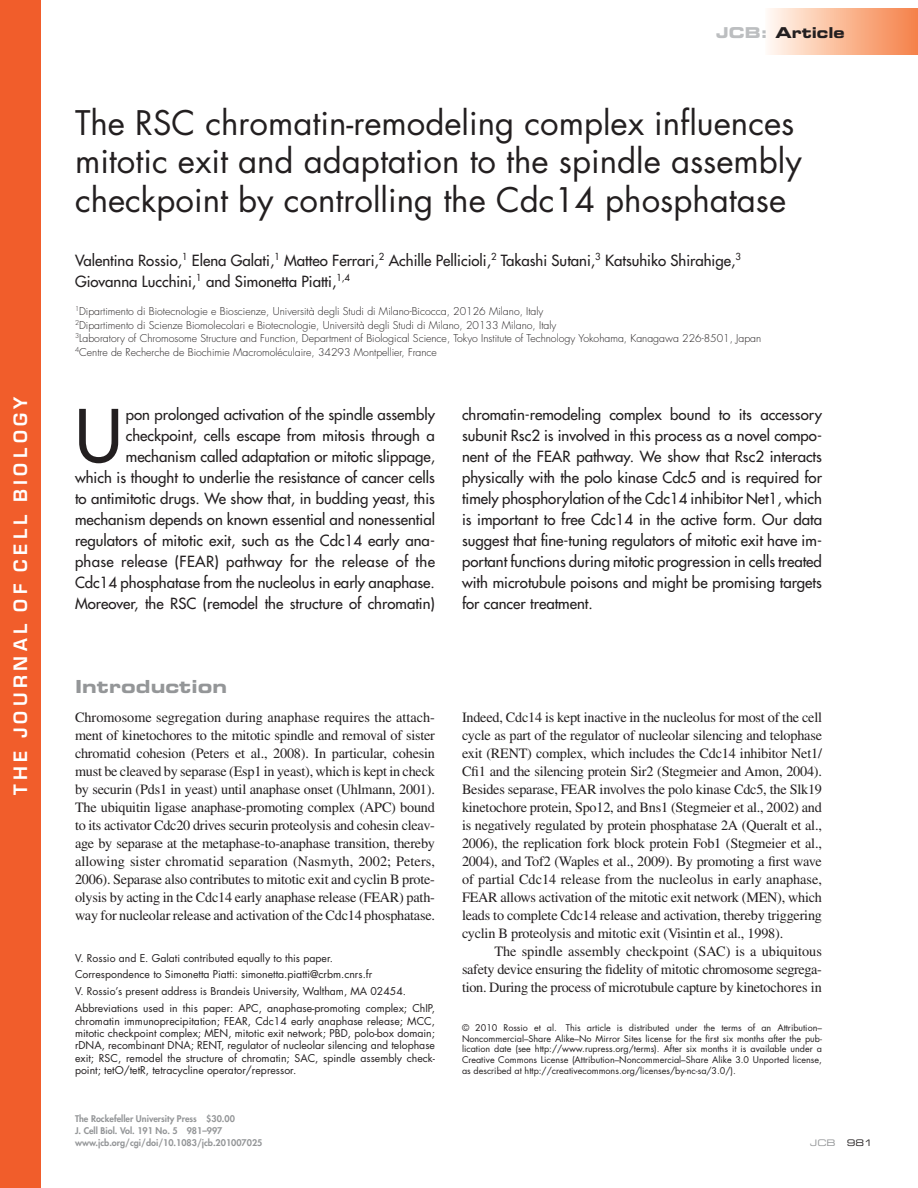
<style>
.page{position:relative;width:918px;height:1188px;background:#fff}
.page>*{position:absolute;margin:0;border:0;box-sizing:border-box;transform-origin:0 0}
.t1{font:500 70.65px "Futura Std";color:#231f20}
.t2{font:33px/38.2px "Futura Std";color:#231f20}
.t3{font:600 18px "Eurostile";letter-spacing:.25em;color:#fff}
.t4{font:18px "Eurostile LT Std Bold Ex 2";letter-spacing:.005em;color:#949698}
.t5{font:500 15px/21px "Futura Std";color:#231f20;text-align:right}
.t6{font:15px "Eurostile LT Std Bold Ex 2";color:#231f20}
.t7{font:14.25px/18px "Times LT Std";letter-spacing:-.015em;color:#231f20;text-align:justify}
.t8{font:10.5px/12.3px "Futura Std";color:#231f20}
.t9{font:300 10.5px/13.5px "Futura Std";color:#231f20}
.t10{font:9px/10.8px "Futura Std";color:#231f20;text-align:justify}
.t11{font:800 9px/12px "Futura Std";color:#949698}
.t12{font:9px "Eurostile LT Std Ex 2";color:#949698}
.t13{font:9px "Eurostile LT Std Ex 2";color:#231f20}
.s1{color:#bcbec0}
</style>
<div class="page">
<div style="left:763px;top:8px;width:155px;height:47px;background:linear-gradient(to right,#fffbf4,#f57f45)"></div>
<div style="left:0;top:0;width:40px;height:1188px;background:#f15d2b"></div>
<p class="t3" style="left:13px;top:795px;width:400px;rotate:-90deg">THE JOURNAL OF CELL BIOLOGY</p>
<p class="t6" style="left:716px;top:22px;width:130px"><span class="s1">JCB:</span> Article</p>
<h2 class="t2" style="left:75px;top:104px;width:728px">The RSC chromatin-remodeling complex influences mitotic exit and adaptation to the spindle assembly checkpoint by controlling the Cdc14 phosphatase</h2>
<p class="t5" style="left:75px;top:250px;width:667px;text-align:left">Valentina Rossio,<sup>1</sup> Elena Galati,<sup>1</sup> Matteo Ferrari,<sup>2</sup> Achille Pellicioli,<sup>2</sup> Takashi Sutani,<sup>3</sup> Katsuhiko Shirahige,<sup>3<br></sup>Giovanna Lucchini,<sup>1</sup> and Simonetta Piatti,<sup>1,4</sup></p>
<p class="t9" style="left:75px;top:305px;width:688px"><sup>1</sup>Dipartimento di Biotecnologie e Bioscienze, Università degli Studi di Milano-Bicocca, 20126 Milano, Italy<br><sup>2</sup>Dipartimento di Scienze Biomolecolari e Biotecnologie, Università degli Studi di Milano, 20133 Milano, Italy<br><sup>3</sup>Laboratory of Chromosome Structure and Function, Department of Biological Science, Tokyo Institute of Technology Yokohama, Kanagawa 226-8501, Japan <sup>4</sup>Centre de Recherche de Biochimie Macromoléculaire, 34293 Montpellier, France</p>
<p class="t5" style="left:75px;top:404px;width:362px">pon prolonged activation of the spindle assembly checkpoint, cells escape from mitosis through a mechanism called adaptation or mitotic slippage,<br>which is thought to underlie the resistance of cancer cells to antimitotic drugs. We show that, in budding yeast, this mechanism depends on known essential and nonessential regulators of mitotic exit, such as the Cdc14 early ana&shy;phase release (FEAR) pathway for the release of the Cdc14 phosphatase from the nucleolus in early anaphase.<br>Moreover, the RSC (remodel the structure of chromatin)</p>
<p class="t5" style="left:462px;top:404px;width:362px;text-align:justify">chromatin-remodeling complex bound to its accessory subunit Rsc2 is involved in this process as a novel compo&shy;nent of the FEAR pathway. We show that Rsc2 interacts physically with the polo kinase Cdc5 and is required for timely phosphorylation of the Cdc14 inhibitor Net1, which is important to free Cdc14 in the active form. Our data suggest that fine-tuning regulators of mitotic exit have im&shy;portant functions during mitotic progression in cells treated with microtubule poisons and might be promising targets for cancer treatment.</p>
<h1 class="t1" style="left:75px;top:392px;width:49px">U</h1>
<p class="t4" style="left:75px;top:674px;width:154px">Introduction</p>
<p class="t7" style="left:75px;top:709px;width:362px">Chromosome segregation during anaphase requires the attach&shy;ment of kinetochores to the mitotic spindle and removal of sister chromatid cohesion (Peters et al., 2008). In particular, cohesin must be cleaved by separase (Esp1 in yeast), which is kept in check by securin (Pds1 in yeast) until anaphase onset (Uhlmann, 2001).<br>The ubiquitin ligase anaphase-promoting complex (APC) bound to its activator Cdc20 drives securin proteolysis and cohesin cleav&shy;age by separase at the metaphase-to-anaphase transition, thereby allowing sister chromatid separation (Nasmyth, 2002; Peters, 2006). Separase also contributes to mitotic exit and cyclin B prote&shy;olysis by acting in the Cdc14 early anaphase release (FEAR) path&shy;way for nucleolar release and activation of the Cdc14 phosphatase.</p>
<p class="t7" style="left:462px;top:709px;width:362px">Indeed, Cdc14 is kept inactive in the nucleolus for most of the cell cycle as part of the regulator of nucleolar silencing and telophase exit (RENT) complex, which includes the Cdc14 inhibitor Net1/ Cfi1 and the silencing protein Sir2 (Stegmeier and Amon, 2004).<br>Besides separase, FEAR involves the polo kinase Cdc5, the Slk19 kinetochore protein, Spo12, and Bns1 (Stegmeier et al., 2002) and is negatively regulated by protein phosphatase 2A (Queralt et al., 2006), the replication fork block protein Fob1 (Stegmeier et al., 2004), and Tof2 (Waples et al., 2009). By promoting a first wave of partial Cdc14 release from the nucleolus in early anaphase, FEAR allows activation of the mitotic exit network (MEN), which leads to complete Cdc14 release and activation, thereby triggering cyclin B proteolysis and mitotic exit (Visintin et al., 1998).</p>
<p class="t7" style="left:462px;top:943px;width:362px;text-indent:32px">The spindle assembly checkpoint (SAC) is a ubiquitous safety device ensuring the fidelity of mitotic chromosome segrega&shy;tion. During the process of microtubule capture by kinetochores in</p>
<p class="t8" style="left:75px;top:949px;width:361px;line-height:16.8px">V. Rossio and E. Galati contributed equally to this paper.<br>Correspondence to Simonetta Piatti: simonetta.piatti@crbm.cnrs.fr<br>V. Rossio’s present address is Brandeis University, Waltham, MA 02454.<br>Abbreviations used in this paper: APC, anaphase-promoting complex; ChIP,</p>
<p class="t8" style="left:75px;top:1015px;width:362px;text-align:justify">chromatin immunoprecipitation; FEAR, Cdc14 early anaphase release; MCC, mitotic checkpoint complex; MEN, mitotic exit network; PBD, polo-box domain; rDNA, recombinant DNA; RENT, regulator of nucleolar silencing and telophase exit; RSC, remodel the structure of chromatin; SAC, spindle assembly check&shy;point; tetO/tetR, tetracycline operator/repressor.</p>
<p class="t10" style="left:462px;top:1022px;width:362px">© 2010 Rossio et al. This article is distributed under the terms of an Attribution– Noncommercial–Share Alike–No Mirror Sites license for the first six months after the pub&shy;lication date (see http://www.rupress.org/terms). After six months it is available under a Creative Commons License (Attribution–Noncommercial–Share Alike 3.0 Unported license, as described at http://creativecommons.org/licenses/by-nc-sa/3.0/).</p>
<p class="t11" style="left:75px;top:1112px;width:189px">The Rockefeller University Press $30.00<br>J. Cell Biol. Vol. 191 No. 5 981–997 www.jcb.org/cgi/doi/10.1083/jcb.201007025</p>
<p class="t12" style="left:810px;top:1136px;width:27px">JCB</p>
<p class="t13" style="left:847px;top:1136px;width:28px">981</p>
</div>
